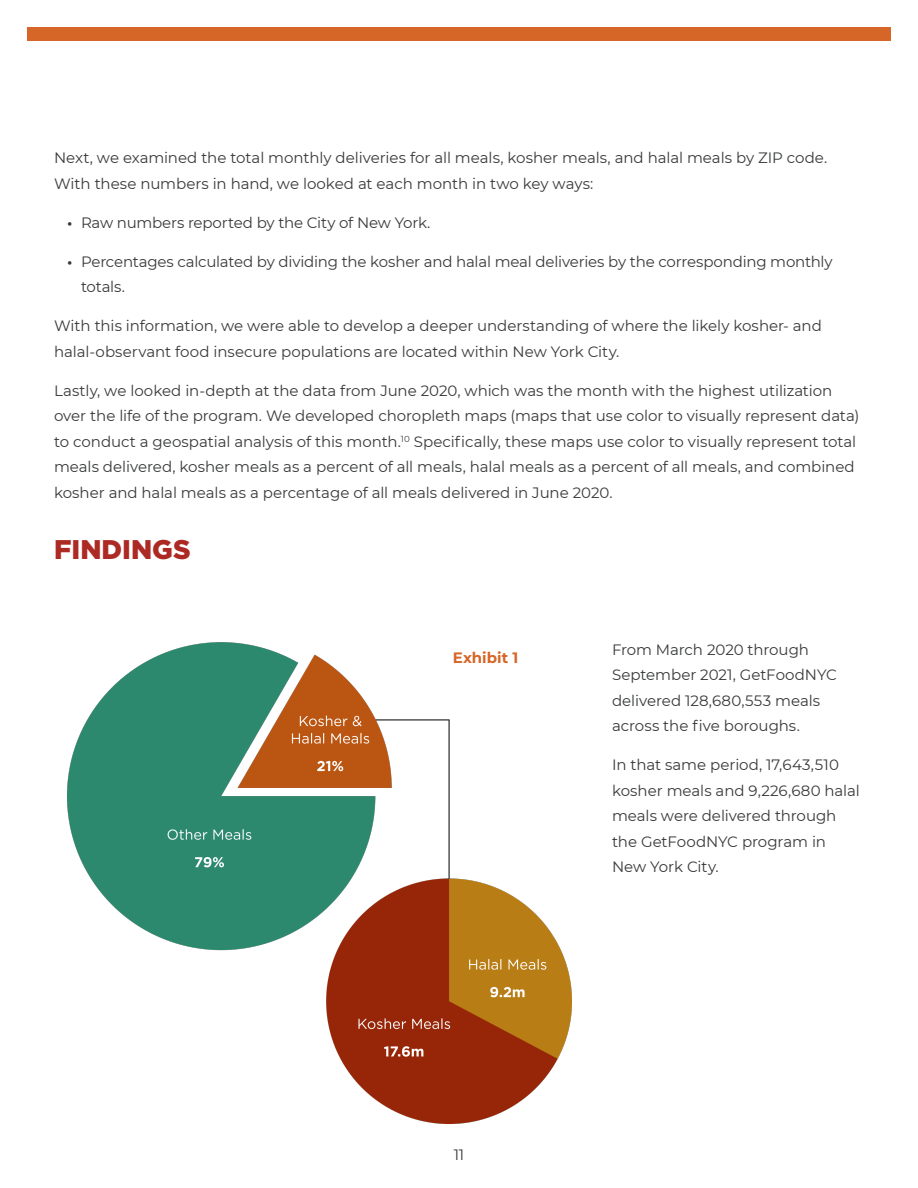
<style>
.page{position:relative;width:918px;height:1188px;background:#fff}
.page>*{position:absolute;margin:0;border:0;box-sizing:border-box;transform-origin:0 0}
.Section_Title{font:900 27px "Gotham";color:#ac2a23}
.t1{font:15px/25.5px "Montserrat";letter-spacing:-.005em;color:#383a39}
.t2{font:700 15px "Montserrat";color:#d66627}
.s1{font-weight:600}
</style>
<div class="page">
<img style="left:68px;top:642px;width:503px;height:482px">
<div style="left:27px;top:27px;width:864px;height:13px;background:#d66627"></div>
<p class="t1" style="left:54px;top:144px;width:775px">Next, we examined the total monthly deliveries for all meals, kosher meals, and halal meals by ZIP code.<br>With these numbers in hand, we looked at each month in two key ways:</p>
<p class="t1" style="left:68px;top:209px;width:364px"><span class="s1">∙</span> Raw numbers reported by the City of New York.</p>
<p class="t1" style="left:81px;top:248px;width:753px;text-indent:-14px"><span class="s1">∙</span> Percentages calculated by dividing the kosher and halal meal deliveries by the corresponding monthly totals.</p>
<p class="t1" style="left:54px;top:312px;width:769px">With this information, we were able to develop a deeper understanding of where the likely kosher- and halal-observant food insecure populations are located within New York City.</p>
<p class="t1" style="left:54px;top:377px;width:807px">Lastly, we looked in-depth at the data from June 2020, which was the month with the highest utilization over the life of the program. We developed choropleth maps (maps that use color to visually represent data) to conduct a geospatial analysis of this month.<sup>10</sup> Specifically, these maps use color to visually represent total meals delivered, kosher meals as a percent of all meals, halal meals as a percent of all meals, and combined kosher and halal meals as a percentage of all meals delivered in June 2020.</p>
<p class="Section_Title" style="left:54px;top:531px;width:138px">FINDINGS</p>
<p class="t2" style="left:453px;top:647px;width:67px">Exhibit 1</p>
<p class="t1" style="left:612px;top:636px;width:226px">From March 2020 through<br>September 2021, GetFoodNYC delivered 128,680,553 meals across the five boroughs.</p>
<p class="t1" style="left:612px;top:752px;width:249px">In that same period, 17,643,510 kosher meals and 9,226,680 halal meals were delivered through the GetFoodNYC program in<br>New York City.</p>
<p class="t1" style="left:454px;top:1141px;width:12px">11</p>
</div>
